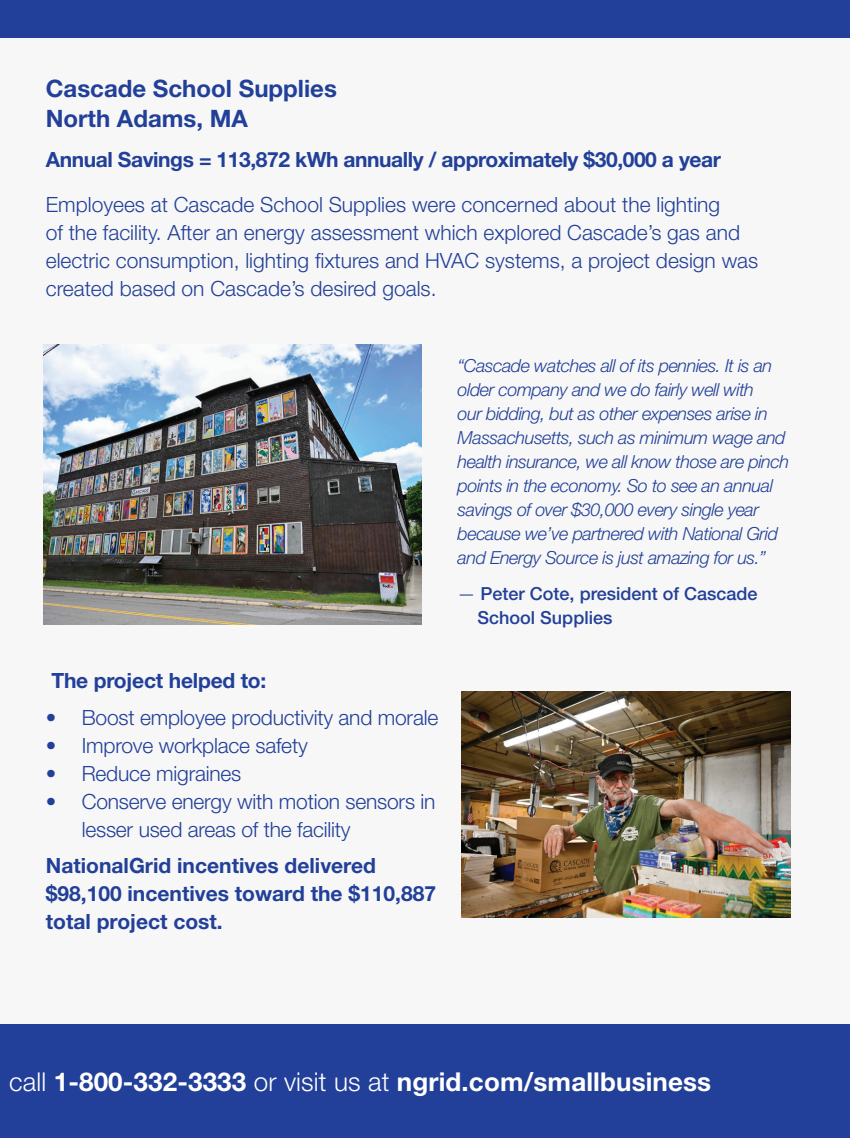
<style>
.page{position:relative;width:850px;height:1138px;background:#fff}
.page>*{position:absolute;margin:0;border:0;box-sizing:border-box;transform-origin:0 0}
.t1{font:700 26px "Helvetica Neue LT Std";letter-spacing:.005em;color:#fff}
.t2{font:700 24px/30px "Helvetica Neue LT Std";color:#223f99}
.t3{font:300 21px/28px "Helvetica Neue LT Std";color:#223f99}
.t4{font:700 21px/28px "Helvetica Neue LT Std";color:#223f99}
.t5{font:700 21px "Helvetica Neue LT Std";letter-spacing:-.02em;color:#223f99}
.t6{font:italic 300 18px/24px "Helvetica Neue LT Std";letter-spacing:-.025em;color:#223f99}
.t7{font:500 18px/24px "Helvetica Neue LT Std";color:#223f99}
.s1{font-weight:300}
</style>
<div class="page">
<div style="left:0;top:0;width:850px;height:1127px;background:#f6f7f6"></div>
<div style="left:0;top:1024px;width:850px;height:114px;background:#223f99"></div>
<div style="left:0;top:0;width:850px;height:37px;background:#223f99"></div>
<img style="left:44px;top:345px;width:377px;height:279px">
<img style="left:461px;top:691px;width:329px;height:226px">
<p class="t2" style="left:46px;top:73px;width:293px">Cascade School Supplies<br>North Adams, MA</p>
<p class="t5" style="left:46px;top:147px;width:676px">Annual Savings = 113,872 kWh annually / approximately $30,000 a year</p>
<p class="t3" style="left:46px;top:190px;width:714px">Employees at Cascade School Supplies were concerned about the lighting<br>of the facility. After an energy assessment which explored Cascade’s gas and electric consumption, lighting fixtures and HVAC systems, a project design was created based on Cascade’s desired goals.</p>
<p class="t4" style="left:51px;top:666px;width:216px">The project helped to:</p>
<p class="t3" style="left:46px;top:703px;width:394px">• Boost employee productivity and morale</p>
<p class="t3" style="left:46px;top:731px;width:263px">• Improve workplace safety</p>
<p class="t3" style="left:46px;top:759px;width:197px">• Reduce migraines</p>
<p class="t3" style="left:82px;top:787px;width:355px;text-indent:-36px">• Conserve energy with motion sensors in lesser used areas of the facility</p>
<p class="t4" style="left:46px;top:851px;width:392px">NationalGrid incentives delivered $98,100 incentives toward the $110,887 total project cost.</p>
<p class="t6" style="left:457px;top:353px;width:333px">“Cascade watches all of its pennies. It is an older company and we do fairly well with<br>our bidding, but as other expenses arise in Massachusetts, such as minimum wage and health insurance, we all know those are pinch points in the economy. So to see an annual savings of over $30,000 every single year because we’ve partnered with National Grid and Energy Source is just amazing for us.”</p>
<p class="t7" style="left:477px;top:581px;width:281px;text-indent:-20px"><span class="s1">—</span> Peter Cote, president of Cascade<br>School Supplies</p>
<p class="t1" style="left:9px;top:1065px;width:703px"><span class="s1">call</span> 1-800-332-3333 <span class="s1">or visit us at</span> ngrid.com/smallbusiness</p>
</div>
